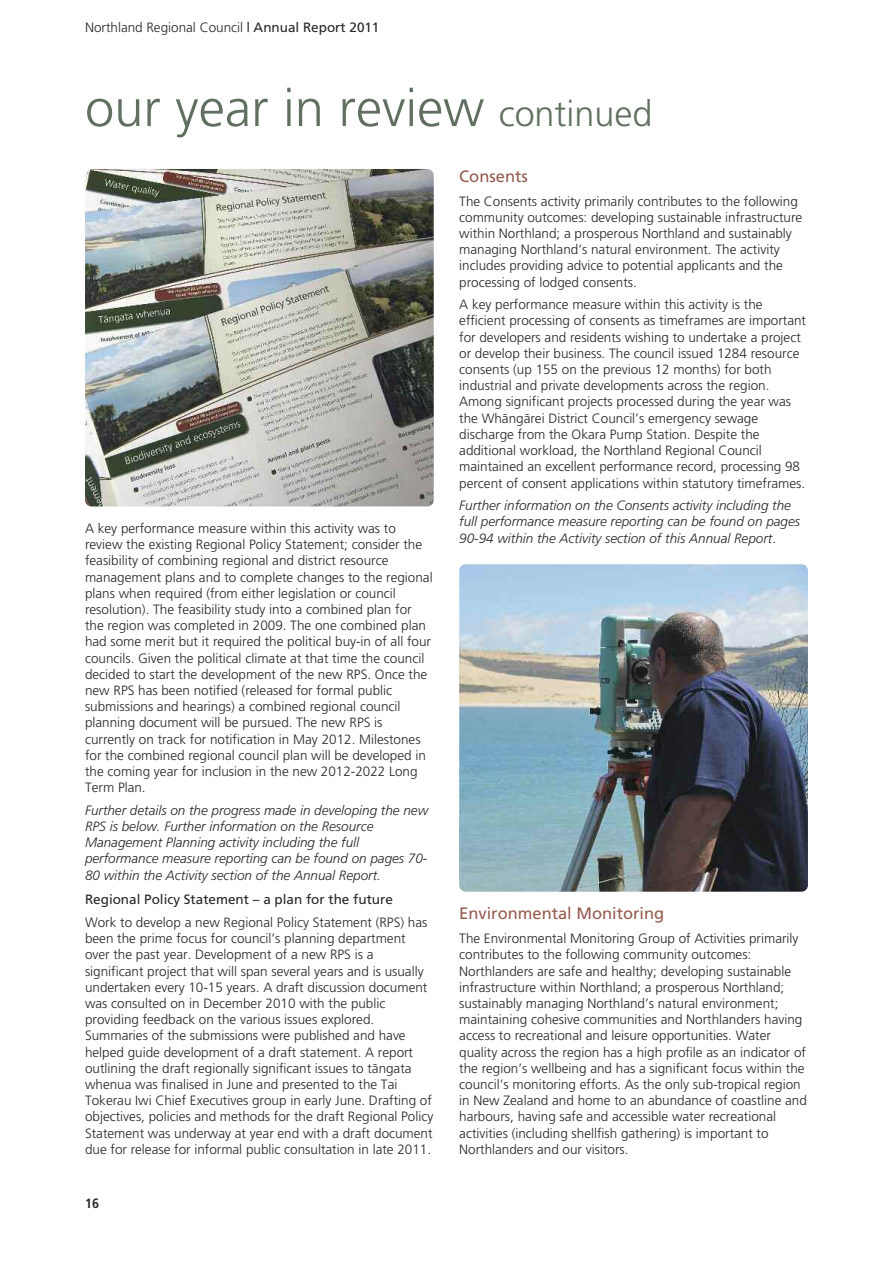
<style>
.page{position:relative;width:893px;height:1263px;background:#fff}
.page>*{position:absolute;margin:0;border:0;box-sizing:border-box;transform-origin:0 0}
.t1{font:300 52.5px "Frutiger Maori";color:#606f5f}
.t2{font:16.5px "Frutiger Maori";color:#955b4f}
.t3{font:300 13.5px/16.2px "Frutiger Maori";color:#272627}
.t4{font:italic 300 13.5px/16.2px "Frutiger Maori";color:#272627}
.t5{font:13.5px "Frutiger Maori";color:#272627}
.t6{font:700 condensed 13.5px "Frutiger Maori";color:#272627}
.s1{font-weight:400}
.s2{font-size:36px}
.s3{font-style:normal}
</style>
<div class="page">
<img style="left:85px;top:169px;width:349px;height:337px;border-radius:6px">
<img style="left:459px;top:564px;width:349px;height:328px;border-radius:6px">
<p class="t3" style="left:85px;top:20px;width:296px">Northland Regional Council <span class="s1">| Annual Report 2011</span></p>
<h1 class="t1" style="left:85px;top:87px;width:569px">our year in review <span class="s2">continued</span></h1>
<p class="t3" style="left:85px;top:521px;width:349px">A key performance measure within this activity was to review the existing Regional Policy Statement; consider the feasibility of combining regional and district resource management plans and to complete changes to the regional plans when required (from either legislation or council resolution). The feasibility study into a combined plan for the region was completed in 2009. The one combined plan had some merit but it required the political buy-in of all four councils. Given the political climate at that time the council decided to start the development of the new RPS. Once the new RPS has been notified (released for formal public submissions and hearings) a combined regional council planning document will be pursued. The new RPS is currently on track for notification in May 2012. Milestones for the combined regional council plan will be developed in the coming year for inclusion in the new 2012-2022 Long Term Plan.</p>
<p class="t4" style="left:85px;top:803px;width:345px">Further details on the progress made in developing the new RPS is below. Further information on the Resource Management Planning activity including the full performance measure reporting can be found on pages 70- 80 within the Activity section of the Annual Report.</p>
<p class="t5" style="left:85px;top:894px;width:309px">Regional Policy Statement – a plan for the future</p>
<p class="t3" style="left:85px;top:915px;width:350px">Work to develop a new Regional Policy Statement (RPS) has been the prime focus for council’s planning department over the past year. Development of a new RPS is a significant project that will span several years and is usually undertaken every 10-15 years. A draft discussion document was consulted on in December 2010 with the public providing feedback on the various issues explored.<br>Summaries of the submissions were published and have helped guide development of a draft statement. A report outlining the draft regionally significant issues to tängata whenua was finalised in June and presented to the Tai Tokerau Iwi Chief Executives group in early June. Drafting of objectives, policies and methods for the draft Regional Policy Statement was underway at year end with a draft document due for release for informal public consultation in late 2011.</p>
<p class="t6" style="left:85px;top:1198px;width:16px">16</p>
<p class="t2" style="left:459px;top:170px;width:70px">Consents</p>
<p class="t3" style="left:459px;top:194px;width:345px">The Consents activity primarily contributes to the following community outcomes: developing sustainable infrastructure within Northland; a prosperous Northland and sustainably managing Northland’s natural environment. The activity includes providing advice to potential applicants and the processing of lodged consents.</p>
<p class="t3" style="left:459px;top:297px;width:348px">A key performance measure within this activity is the efficient processing of consents as timeframes are important for developers and residents wishing to undertake a project or develop their business. The council issued 1284 resource consents (up 155 on the previous 12 months) for both industrial and private developments across the region.<br>Among significant projects processed during the year was the Whängärei District Council’s emergency sewage discharge from the Okara Pump Station. Despite the additional workload, the Northland Regional Council maintained an excellent performance record, processing 98 percent of consent applications within statutory timeframes.</p>
<p class="t4" style="left:459px;top:498px;width:342px">Further information on the Consents activity including the full performance measure reporting can be found on pages<br>90-94 within the Activity section of this Annual Report<span class="s3">.</span></p>
<p class="t2" style="left:459px;top:907px;width:207px">Environmental Monitoring</p>
<p class="t3" style="left:459px;top:931px;width:349px">The Environmental Monitoring Group of Activities primarily contributes to the following community outcomes:<br>Northlanders are safe and healthy; developing sustainable infrastructure within Northland; a prosperous Northland; sustainably managing Northland’s natural environment; maintaining cohesive communities and Northlanders having access to recreational and leisure opportunities. Water quality across the region has a high profile as an indicator of the region’s wellbeing and has a significant focus within the council’s monitoring efforts. As the only sub-tropical region in New Zealand and home to an abundance of coastline and harbours, having safe and accessible water recreational activities (including shellfish gathering) is important to Northlanders and our visitors.</p>
</div>
